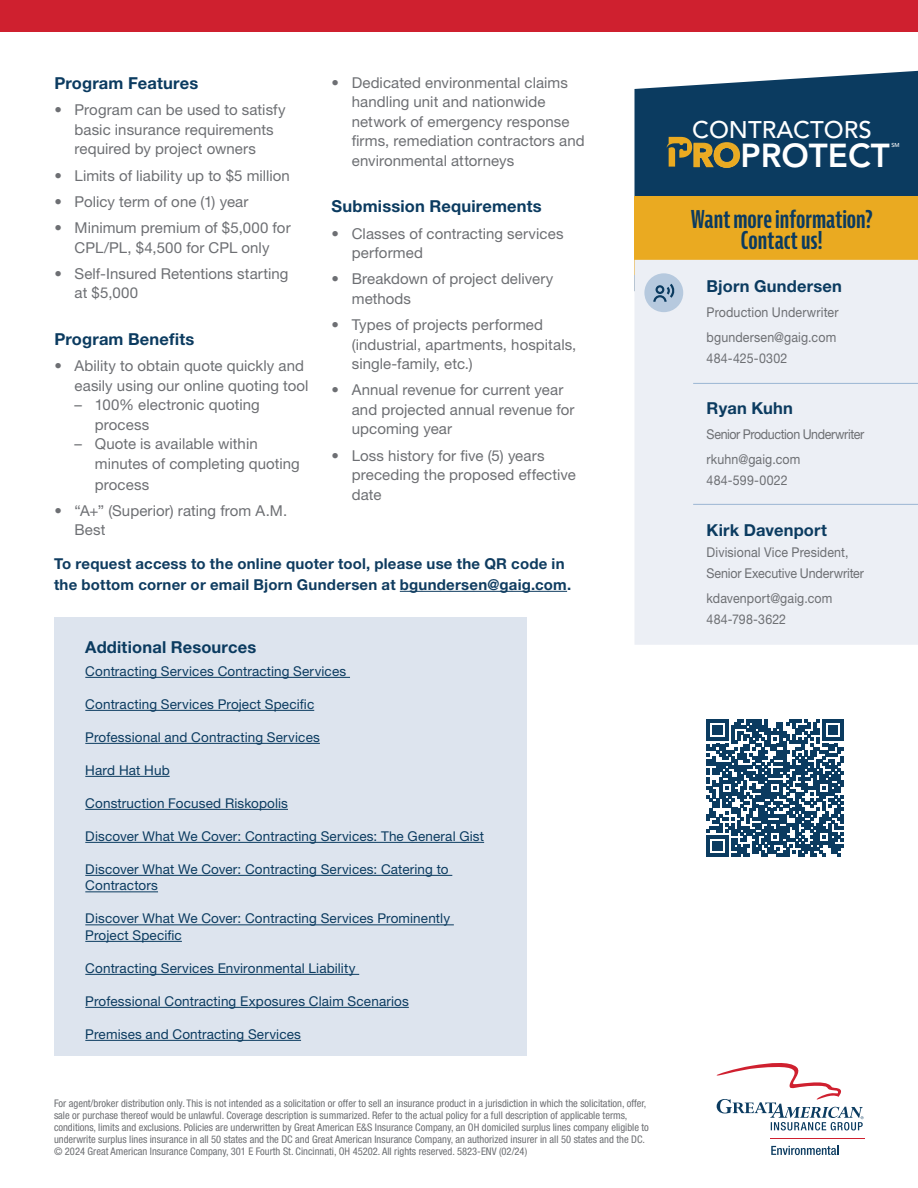
<style>
.page{position:relative;width:918px;height:1188px;background:#fff}
.page>*{position:absolute;margin:0;border:0;box-sizing:border-box;transform-origin:0 0}
.t1{font:800 33px "Avenir LT Std";color:#fff}
.t2{font:700 extra-condensed 24px/21px "Bernina Sans";color:#0b3b60;text-align:center}
.t3{font:500 24px "Avenir LT Std";color:#fff}
.t4{font:700 16.5px "Helvetica Neue LT Std";letter-spacing:.01em;color:#0b3b60}
.t5{font:15px/19.5px "Helvetica Neue LT Std";letter-spacing:.005em;color:#6d6f73}
.t6{font:700 15px/21px "Helvetica Neue LT Std";letter-spacing:.015em;color:#0f3c60}
.t7{font:13.5px/16.5px "Helvetica Neue LT Std";letter-spacing:.01em;color:#0b3b60}
.t8{font:13.5px/21px "Helvetica Neue LT Std";letter-spacing:.01em;color:#6d6f73;scale:.92 1}
.t9{font:13.5px/24.9px "Helvetica Neue LT Std";letter-spacing:-.03em;color:#6d6f73;scale:.92 1}
.t10{font:condensed 10.5px/12px "Helvetica Neue LT Std";color:#6d6f73}
.t11{font:500 5.7px "Avenir LT Std";color:#fff}
.s1{font-weight:900}
</style>
<div class="page">
<svg style="left:634px;top:71px;width:284px;height:189px;background:#1e4a6c"></svg>
<div style="left:54px;top:617px;width:472px;height:438px;background:#dde4ee"></div>
<div style="left:635px;top:196px;width:283px;height:78px;background:#eaaa21"></div>
<div style="left:0;top:0;width:918px;height:31px;background:#cf202f"></div>
<svg style="left:716px;top:1063px;width:148px;height:67px"></svg>
<svg style="left:771px;top:1146px;width:67px;height:9px"></svg>
<hr style="left:771px;top:1138px;width:94px;height:1px;background:#cf202f">
<hr style="left:85px;top:677px;width:265px;height:1px;background:#0b3b60">
<hr style="left:85px;top:710px;width:229px;height:1px;background:#0b3b60">
<hr style="left:85px;top:743px;width:235px;height:1px;background:#0b3b60">
<hr style="left:85px;top:776px;width:85px;height:1px;background:#0b3b60">
<hr style="left:85px;top:809px;width:203px;height:1px;background:#0b3b60">
<hr style="left:85px;top:842px;width:399px;height:1px;background:#0b3b60">
<hr style="left:85px;top:875px;width:367px;height:1px;background:#0b3b60">
<hr style="left:85px;top:892px;width:73px;height:1px;background:#0b3b60">
<hr style="left:85px;top:925px;width:369px;height:1px;background:#0b3b60">
<hr style="left:85px;top:941px;width:97px;height:1px;background:#0b3b60">
<hr style="left:85px;top:974px;width:274px;height:1px;background:#0b3b60">
<hr style="left:85px;top:1007px;width:324px;height:1px;background:#0b3b60">
<hr style="left:85px;top:1040px;width:216px;height:1px;background:#0b3b60">
<div style="left:634px;top:260px;width:284px;height:385px;background:#eceff5"></div>
<hr style="left:693px;top:383px;width:225px;height:1px;background:#9bb6d3">
<hr style="left:693px;top:504px;width:225px;height:1px;background:#9bb6d3">
<div style="left:644px;top:273px;width:39px;height:39px;background:#b6c9de;border-radius:50%"></div>
<svg style="left:653px;top:284px;width:22px;height:18px"></svg>
<svg style="left:667px;top:137px;width:25px;height:30px"></svg>
<svg style="left:707px;top:720px;width:137px;height:137px"></svg>
<hr style="left:400px;top:591px;width:167px;height:1px;background:#0f3c60">
<p class="t4" style="left:54px;top:73px;width:145px">Program Features</p>
<p class="t5" style="left:75px;top:100px;width:213px;text-indent:-20px">• Program can be used to satisfy basic insurance requirements required by project owners</p>
<p class="t5" style="left:54px;top:165px;width:237px">• Limits of liability up to $5 million</p>
<p class="t5" style="left:54px;top:192px;width:196px">• Policy term of one (1) year</p>
<p class="t5" style="left:54px;top:218px;width:238px;text-align:center">• Minimum premium of $5,000 for<br>CPL/PL, $4,500 for CPL only</p>
<p class="t5" style="left:75px;top:264px;width:215px;text-indent:-20px">• Self-Insured Retentions starting at $5,000</p>
<p class="t4" style="left:54px;top:329px;width:142px">Program Benefits</p>
<p class="t5" style="left:54px;top:356px;width:256px;text-align:right">• Ability to obtain quote quickly and easily using our online quoting tool</p>
<p class="t5" style="left:95px;top:395px;width:166px;text-indent:-20px">– 100% electronic quoting process</p>
<p class="t5" style="left:95px;top:434px;width:207px;text-indent:-20px">– Quote is available within minutes of completing quoting</p>
<p class="t5" style="left:95px;top:474px;width:56px">process</p>
<p class="t5" style="left:75px;top:501px;width:214px;text-indent:-20px">• “A+” (Superior) rating from A.M.<br>Best</p>
<p class="t5" style="left:352px;top:73px;width:234px;text-indent:-20px">• Dedicated environmental claims handling unit and nationwide network of emergency response firms, remediation contractors and environmental attorneys</p>
<p class="t4" style="left:332px;top:196px;width:212px">Submission Requirements</p>
<p class="t5" style="left:352px;top:223px;width:213px;text-indent:-20px">• Classes of contracting services performed</p>
<p class="t5" style="left:352px;top:269px;width:203px;text-indent:-20px">• Breakdown of project delivery methods</p>
<p class="t5" style="left:352px;top:315px;width:226px;text-indent:-20px">• Types of projects performed (industrial, apartments, hospitals, single-family, etc.)</p>
<p class="t5" style="left:352px;top:380px;width:224px;text-indent:-20px">• Annual revenue for current year and projected annual revenue for upcoming year</p>
<p class="t5" style="left:352px;top:445px;width:226px;text-indent:-20px">• Loss history for five (5) years preceding the proposed effective date</p>
<p class="t6" style="left:54px;top:553px;width:519px">To request access to the online quoter tool, please use the QR code in the bottom corner or email Bjorn Gundersen at bgundersen@gaig.com.</p>
<p class="t4" style="left:85px;top:637px;width:172px">Additional Resources</p>
<p class="t7" style="left:85px;top:663px;width:262px">Contracting Services Contracting Services</p>
<p class="t7" style="left:85px;top:696px;width:230px">Contracting Services Project Specific</p>
<p class="t7" style="left:85px;top:729px;width:236px">Professional and Contracting Services</p>
<p class="t7" style="left:85px;top:762px;width:86px">Hard Hat Hub</p>
<p class="t7" style="left:85px;top:795px;width:204px">Construction Focused Riskopolis</p>
<p class="t7" style="left:85px;top:828px;width:400px">Discover What We Cover: Contracting Services: The General Gist</p>
<p class="t7" style="left:85px;top:861px;width:365px">Discover What We Cover: Contracting Services: Catering to<br>Contractors</p>
<p class="t7" style="left:85px;top:910px;width:366px">Discover What We Cover: Contracting Services Prominently<br>Project Specific</p>
<p class="t7" style="left:85px;top:960px;width:272px">Contracting Services Environmental Liability</p>
<p class="t7" style="left:85px;top:993px;width:325px">Professional Contracting Exposures Claim Scenarios</p>
<p class="t7" style="left:85px;top:1026px;width:217px">Premises and Contracting Services</p>
<p class="t10" style="left:54px;top:1097px;width:596px">For agent/broker distribution only. This is not intended as a solicitation or offer to sell an insurance product in a jurisdiction in which the solicitation, offer, sale or purchase thereof would be unlawful. Coverage description is summarized. Refer to the actual policy for a full description of applicable terms, conditions, limits and exclusions. Policies are underwritten by Great American E&amp;S Insurance Company, an OH domiciled surplus lines company eligible to underwrite surplus lines insurance in all 50 states and the DC and Great American Insurance Company, an authorized insurer in all 50 states and the DC. © 2024 Great American Insurance Company, 301 E Fourth St. Cincinnati, OH 45202. All rights reserved. 5823-ENV (02/24)</p>
<h2 class="t3" style="left:692px;top:116px;width:181px">CONTRACTORS</h2>
<h1 class="t1" style="left:692px;top:136px;width:199px"><span class="s1">RO</span>PROTECT</h1>
<p class="t11" style="left:891px;top:142px;width:10px">SM</p>
<h2 class="t2" style="left:691px;top:209px;width:183px">Want more information?<br>Contact us!</h2>
<p class="t4" style="left:707px;top:276px;width:137px">Bjorn Gundersen</p>
<p class="t8" style="left:707px;top:300px;width:145px;line-height:24.9px">Production Underwriter bgundersen@gaig.com</p>
<p class="t8" style="left:707px;top:347px;width:89px">484-425-0302</p>
<p class="t4" style="left:707px;top:398px;width:88px">Ryan Kuhn</p>
<p class="t9" style="left:707px;top:422px;width:173px">Senior Production Underwriter rkuhn@gaig.com</p>
<p class="t8" style="left:707px;top:470px;width:90px">484-599-0022</p>
<p class="t4" style="left:707px;top:520px;width:122px">Kirk Davenport</p>
<p class="t8" style="left:707px;top:542px;width:173px">Divisional Vice President,<br>Senior Executive Underwriter</p>
<p class="t8" style="left:707px;top:588px;width:138px">kdavenport@gaig.com<br>484-798-3622</p>
</div>
